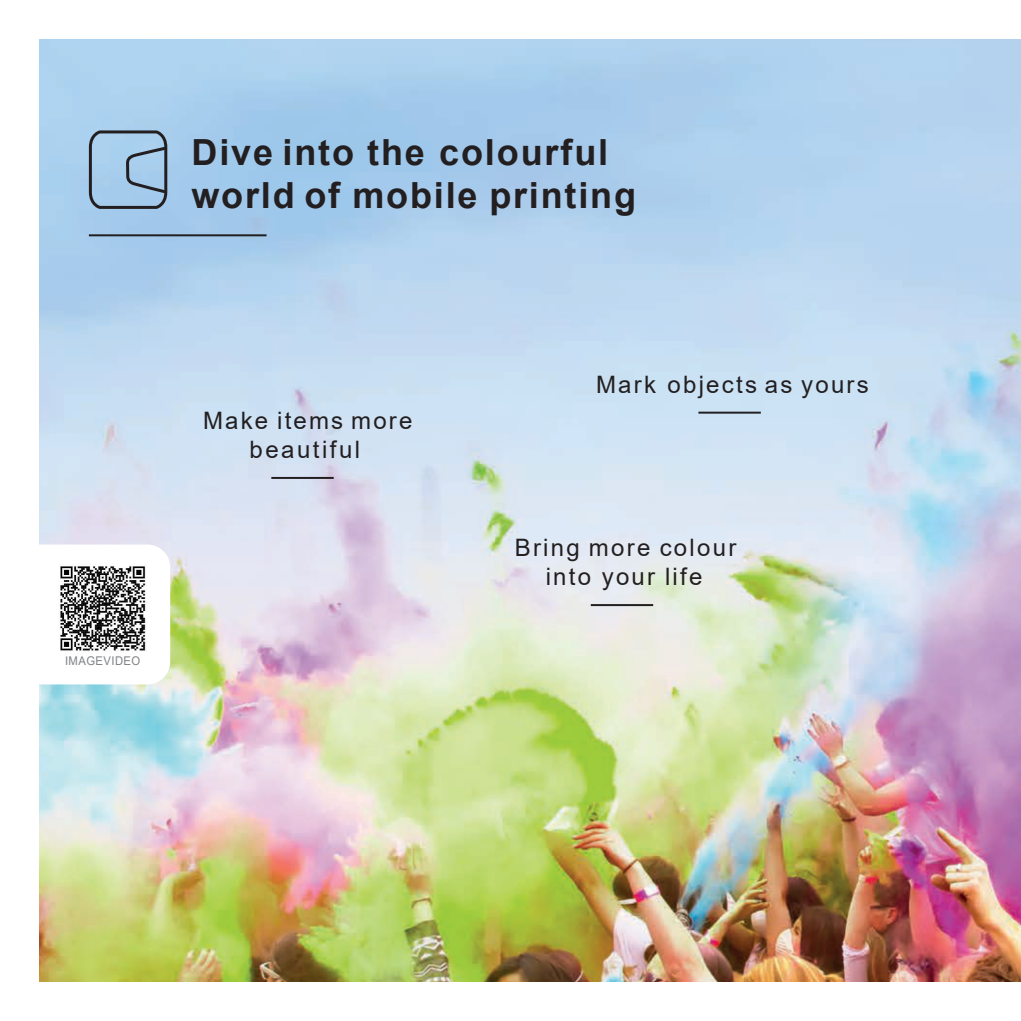
<style>
.page{position:relative;width:1021px;height:1021px;background:#fff}
.page>*{position:absolute;margin:0;border:0;box-sizing:border-box;transform-origin:0 0}
.t1{font:700 36px/43.2px "Arial";letter-spacing:.05em;color:#231f20}
.t2{font:24px/28.8px "Arial";letter-spacing:.095em;color:#231f20;text-align:center}
.t3{font:12px "Arial";letter-spacing:.035em;color:#808285;scale:.94 1}
</style>
<div class="page">
<img style="left:40px;top:40px;width:981px;height:941px">
<div style="left:17px;top:544px;width:153px;height:140px;background:#fff;border-radius:23px"></div>
<hr style="left:89px;top:234px;width:178px;height:2px;background:#231f20">
<hr style="left:698px;top:411px;width:63px;height:2px;background:#231f20">
<hr style="left:271px;top:477px;width:63px;height:2px;background:#231f20">
<hr style="left:591px;top:604px;width:62px;height:2px;background:#231f20">
<svg style="left:89px;top:130px;width:78px;height:79px;background:#8faec8"></svg>
<img style="left:60px;top:566px;width:86px;height:85px">
<h1 class="t1" style="left:191px;top:134px;width:446px">Dive into the colourful world of mobile printing</h1>
<p class="t2" style="left:203px;top:408px;width:211px">Make items more beautiful</p>
<p class="t3" style="left:65px;top:656px;width:81px">IMAGEVIDEO</p>
<p class="t2" style="left:596px;top:372px;width:274px">Mark objects as yours</p>
<p class="t2" style="left:515px;top:535px;width:223px">Bring more colour into your life</p>
</div>
